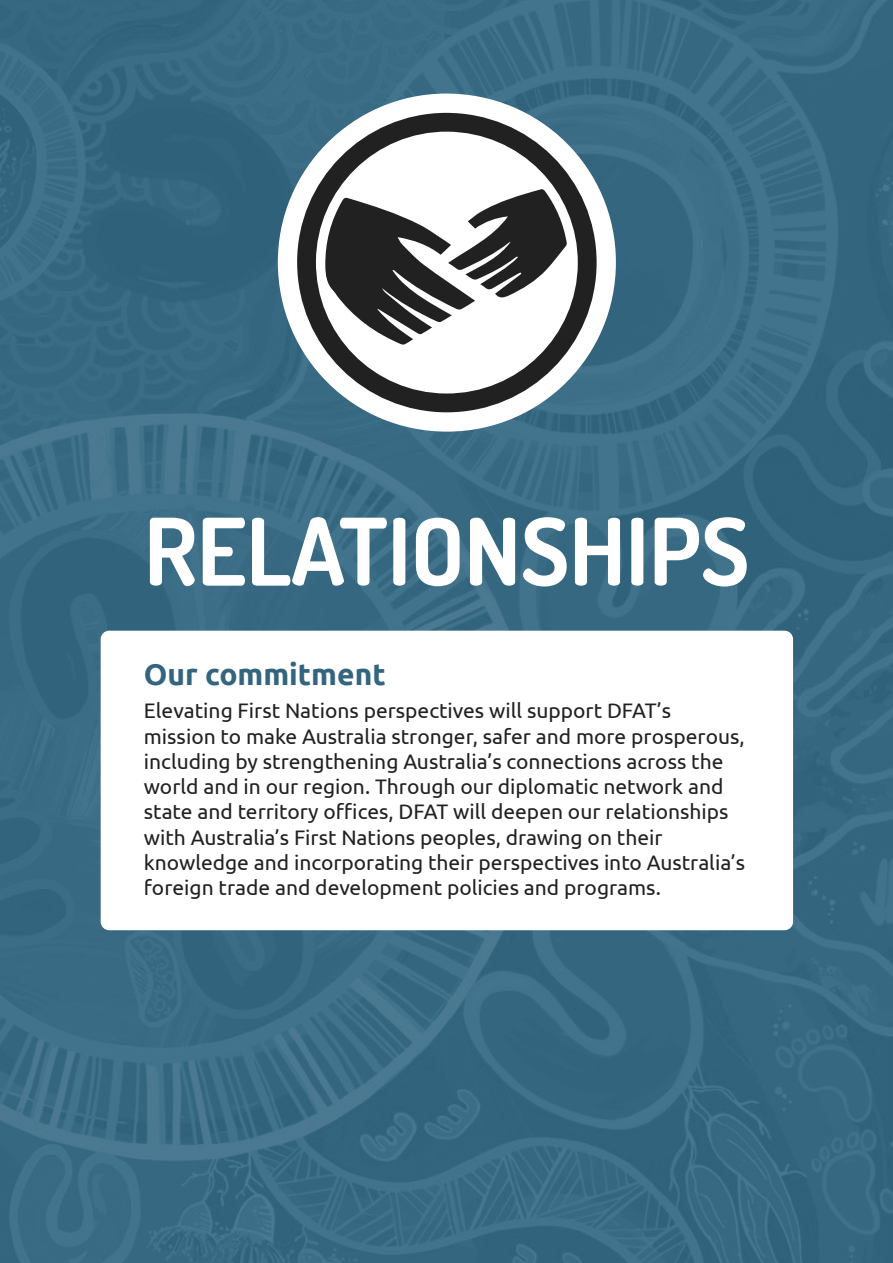
<style>
.page{position:relative;width:893px;height:1263px;background:#fff}
.page>*{position:absolute;margin:0;border:0;box-sizing:border-box;transform-origin:0 0}
.t1{font:93px "Dosis";color:#fff}
.t2{font:700 30px "Ubuntu";color:#34657f}
.t3{font:21px/25.2px "Ubuntu";color:#222121}
</style>
<div class="page">
<img style="left:0;top:0;width:893px;height:1263px">
<div style="left:277px;top:93px;width:339px;height:339px;background:#fff;border-radius:50%"></div>
<svg style="left:297px;top:112px;width:300px;height:300px"></svg>
<div style="left:101px;top:631px;width:692px;height:299px;background:#fff;border-radius:9px"></div>
<h1 class="t1" style="left:144px;top:487px;width:607px">RELATIONSHIPS</h1>
<h2 class="t2" style="left:144px;top:656px;width:243px">Our commitment</h2>
<p class="t3" style="left:144px;top:698px;width:603px">Elevating First Nations perspectives will support DFAT’s mission to make Australia stronger, safer and more prosperous, including by strengthening Australia’s connections across the world and in our region. Through our diplomatic network and state and territory offices, DFAT will deepen our relationships with Australia’s First Nations peoples, drawing on their knowledge and incorporating their perspectives into Australia’s foreign trade and development policies and programs.</p>
</div>
